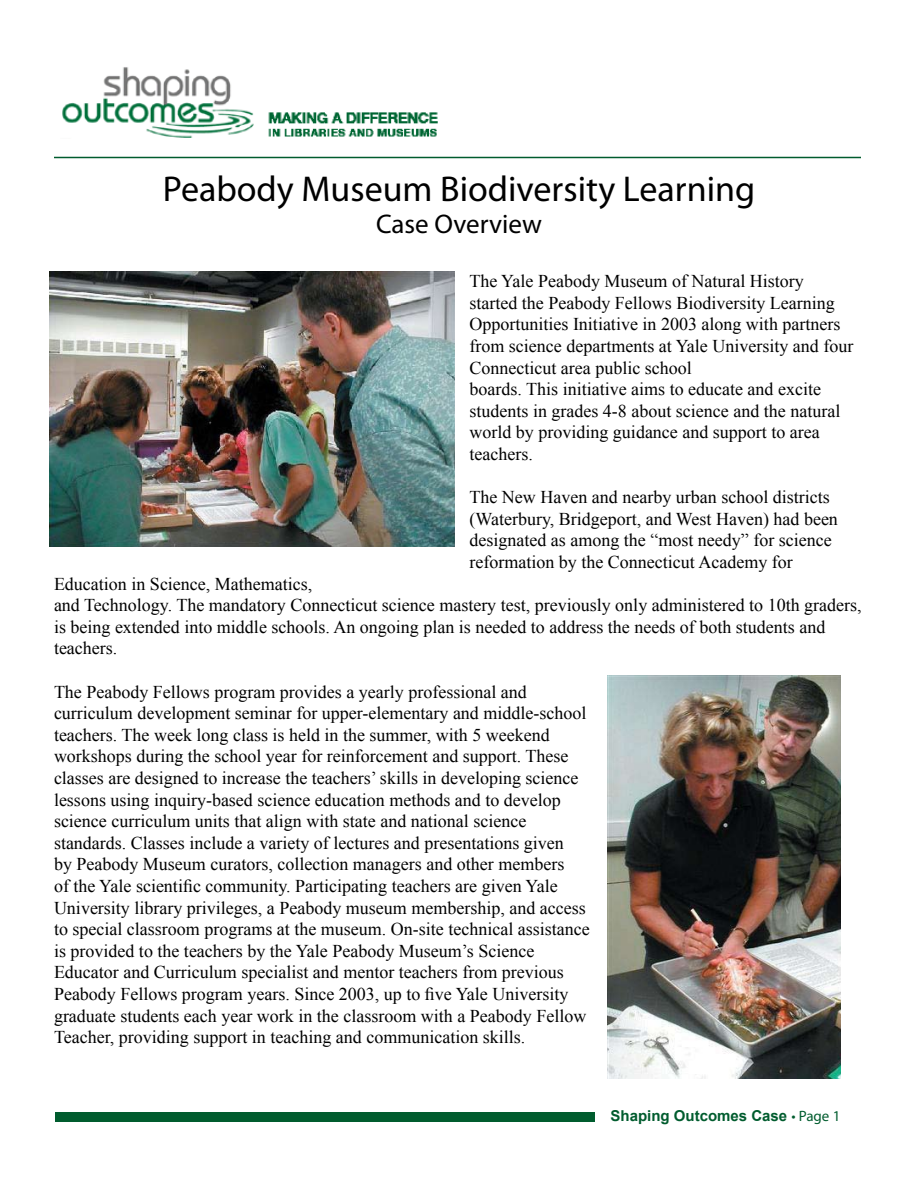
<style>
.page{position:relative;width:918px;height:1188px;background:#fff}
.page>*{position:absolute;margin:0;border:0;box-sizing:border-box;transform-origin:0 0}
.t1{font:36px "Myriad Pro";color:#000}
.t2{font:27px "Myriad Pro";color:#000}
.t3{font:18px/21.6px "Times New Roman";color:#000}
.master{font:700 15px "Arial";color:#005c2e}
.s1{font-family:"Myriad Pro";font-weight:400}
</style>
<div class="page">
<img style="left:62px;top:67px;width:192px;height:71px">
<img style="left:268px;top:112px;width:170px;height:25px">
<hr style="left:54px;top:157px;width:807px;height:1px;background:#005c2e">
<div style="left:56px;top:1113px;width:540px;height:9px;background:#005c2e"></div>
<img style="left:50px;top:272px;width:404px;height:275px">
<img style="left:608px;top:675px;width:233px;height:403px">
<p class="t1" style="left:163px;top:166px;width:594px">Peabody Museum Biodiversity Learning</p>
<p class="t2" style="left:376px;top:207px;width:167px">Case Overview</p>
<p class="t3" style="left:470px;top:270px;width:385px">The Yale Peabody Museum of Natural History started the Peabody Fellows Biodiversity Learning Opportunities Initiative in 2003 along with partners from science departments at Yale University and four Connecticut area public school</p>
<p class="t3" style="left:470px;top:378px;width:372px">boards. This initiative aims to educate and excite students in grades 4-8 about science and the natural world by providing guidance and support to area teachers.</p>
<p class="t3" style="left:470px;top:486px;width:370px">The New Haven and nearby urban school districts (Waterbury, Bridgeport, and West Haven) had been designated as among the “most needy” for science reformation by the Connecticut Academy for</p>
<p class="t3" style="left:54px;top:572px;width:260px">Education in Science, Mathematics,</p>
<p class="t3" style="left:54px;top:594px;width:809px">and Technology. The mandatory Connecticut science mastery test, previously only administered to 10th graders, is being extended into middle schools. An ongoing plan is needed to address the needs of both students and teachers.</p>
<p class="t3" style="left:54px;top:680px;width:537px">The Peabody Fellows program provides a yearly professional and curriculum development seminar for upper-elementary and middle-school teachers. The week long class is held in the summer, with 5 weekend workshops during the school year for reinforcement and support. These classes are designed to increase the teachers’ skills in developing science lessons using inquiry-based science education methods and to develop science curriculum units that align with state and national science standards. Classes include a variety of lectures and presentations given<br>by Peabody Museum curators, collection managers and other members<br>of the Yale scientific community. Participating teachers are given Yale University library privileges, a Peabody museum membership, and access to special classroom programs at the museum. On-site technical assistance is provided to the teachers by the Yale Peabody Museum’s Science Educator and Curriculum specialist and mentor teachers from previous Peabody Fellows program years. Since 2003, up to five Yale University graduate students each year work in the classroom with a Peabody Fellow Teacher, providing support in teaching and communication skills.</p>
<p class="master" style="left:610px;top:1106px;width:231px">Shaping Outcomes Case <span class="s1">• Page 1</span></p>
</div>
